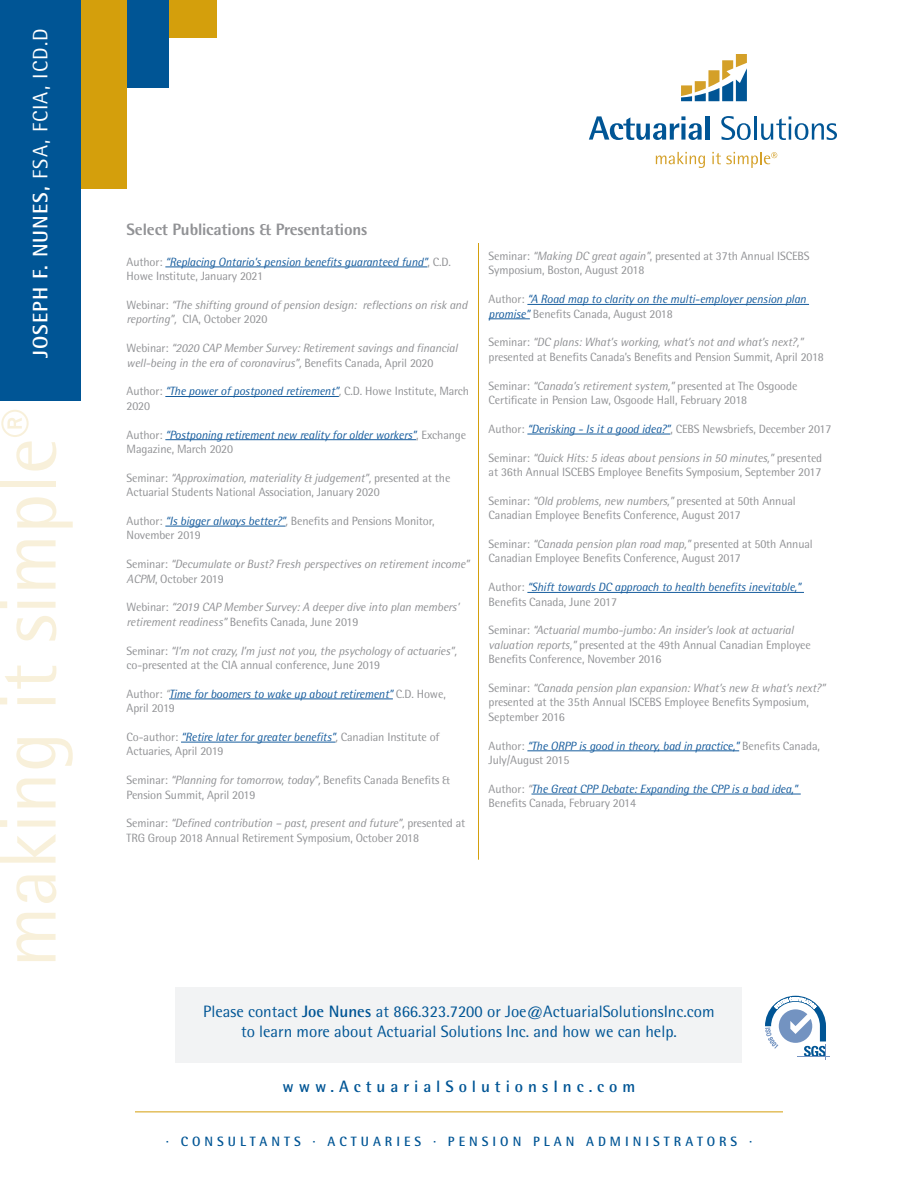
<style>
.page{position:relative;width:918px;height:1188px;background:#fff}
.page>*{position:absolute;margin:0;border:0;box-sizing:border-box;transform-origin:0 0}
.t1{font:700 21px "Rotis Semi Sans";letter-spacing:.05em;color:#fff}
.t2{font:16.5px "Rotis Semi Sans";color:#005595}
.t3{font:800 16.5px "Rotis Semi Sans";letter-spacing:-.01em;color:#919295}
.t4{font:700 16.5px "Rotis Semi Sans";letter-spacing:.3em;color:#005595}
.t5{font:700 13.5px "Rotis Semi Sans";letter-spacing:.3em;color:#005595}
.t6{font:12px/14.4px "Rotis Semi Sans";letter-spacing:-.01em;color:#919295}
.t7{font:italic 12px/14.4px "Rotis Semi Sans";letter-spacing:-.01em;color:#175d9e}
.t8{font:italic 12px/14.4px "Rotis Semi Sans";letter-spacing:-.01em;color:#919295}
.s1{font-weight:400}
.s2{font-style:normal;color:#919295}
.s3{font-style:normal}
.s4{font-style:italic;color:#175d9e}
.s5{font-style:italic}
.s6{font-weight:300;color:#919295}
.s7{color:#919295}
.s8{font-weight:700}
</style>
<div class="page">
<div style="left:122px;top:0;width:95px;height:37px;background:#d49f0c"></div>
<div style="left:74px;top:0;width:95px;height:88px;background:#005595"></div>
<div style="left:32px;top:0;width:95px;height:189px;background:#d49f0c"></div>
<svg style="left:589px;top:116px;width:113px;height:24px"></svg>
<hr style="left:705px;top:116px;width:4px;height:24px;background:#005595">
<svg style="left:721px;top:116px;width:30px;height:24px"></svg>
<hr style="left:754px;top:116px;width:3px;height:24px;background:#005595">
<svg style="left:761px;top:116px;width:76px;height:24px"></svg>
<svg style="left:681px;top:54px;width:66px;height:47px"></svg>
<svg style="left:656px;top:152px;width:49px;height:16px"></svg>
<svg style="left:712px;top:152px;width:65px;height:16px"></svg>
<svg style="left:16px;top:913px;width:40px;height:48px"></svg>
<svg style="left:16px;top:875px;width:40px;height:28px"></svg>
<svg style="left:0;top:834px;width:56px;height:29px"></svg>
<svg style="left:0;top:820px;width:56px;height:7px"></svg>
<svg style="left:16px;top:779px;width:40px;height:28px"></svg>
<svg style="left:16px;top:738px;width:57px;height:30px"></svg>
<svg style="left:0;top:698px;width:56px;height:6px"></svg>
<svg style="left:5px;top:666px;width:51px;height:23px"></svg>
<svg style="left:16px;top:616px;width:40px;height:25px"></svg>
<svg style="left:0;top:601px;width:56px;height:7px"></svg>
<svg style="left:16px;top:540px;width:40px;height:49px"></svg>
<svg style="left:16px;top:497px;width:57px;height:31px"></svg>
<div style="left:0;top:481px;width:56px;height:6px;background:#f8f0da"></div>
<svg style="left:1px;top:410px;width:55px;height:61px"></svg>
<div style="left:0;top:0;width:81px;height:401px;background:#005595"></div>
<div style="left:176px;top:988px;width:566px;height:75px;background:#f2f3f4"></div>
<hr style="left:797px;top:1057px;width:33px;height:1px;background:#7393c1">
<svg style="left:765px;top:996px;width:62px;height:63px"></svg>
<hr style="left:135px;top:1112px;width:648px;height:1px;background:#d49f0c">
<hr style="left:165px;top:267px;width:262px;height:1px;background:#175d9e">
<hr style="left:165px;top:396px;width:174px;height:1px;background:#175d9e">
<hr style="left:165px;top:439px;width:251px;height:1px;background:#175d9e">
<hr style="left:165px;top:526px;width:121px;height:1px;background:#175d9e">
<hr style="left:169px;top:699px;width:224px;height:1px;background:#175d9e">
<hr style="left:181px;top:742px;width:155px;height:1px;background:#175d9e">
<hr style="left:527px;top:304px;width:282px;height:1px;background:#175d9e">
<hr style="left:489px;top:319px;width:41px;height:1px;background:#175d9e">
<hr style="left:527px;top:434px;width:143px;height:1px;background:#175d9e">
<hr style="left:527px;top:592px;width:277px;height:1px;background:#175d9e">
<hr style="left:527px;top:751px;width:212px;height:1px;background:#175d9e">
<hr style="left:532px;top:794px;width:269px;height:1px;background:#175d9e">
<hr style="left:478px;top:243px;width:1px;height:617px;background:#d49f0c">
<p class="t1" style="left:28px;top:358px;width:331px;rotate:-90deg">JOSEPH F. NUNES, <span class="s1">FSA, FCIA, ICD.D</span></p>
<p class="t3" style="left:127px;top:219px;width:242px">Select Publications &amp; Presentations</p>
<p class="t7" style="left:127px;top:254px;width:326px"><span class="s2">Author:</span> “Replacing Ontario’s pension benefits guaranteed fund”<span class="s2">, C.D.<br>Howe Institute, January 2021</span></p>
<p class="t8" style="left:127px;top:297px;width:342px"><span class="s3">Webinar:</span> “The shifting ground of pension design: reflections on risk and reporting”, <span class="s3">CIA, October 2020</span></p>
<p class="t8" style="left:127px;top:341px;width:333px"><span class="s3">Webinar:</span> “2020 CAP Member Survey: Retirement savings and financial well-being in the era of coronavirus”, <span class="s3">Benefits Canada, April 2020</span></p>
<p class="t6" style="left:127px;top:384px;width:344px">Author: <span class="s4">“The power of postponed retirement”</span><span class="s5">,</span> C.D. Howe Institute, March<br>2020</p>
<p class="t7" style="left:127px;top:427px;width:341px"><span class="s2">Author:</span> “Postponing retirement new reality for older workers”<span class="s2">, Exchange<br>Magazine, March 2020</span></p>
<p class="t6" style="left:127px;top:470px;width:325px">Seminar: <span class="s5">“Approximation, materiality &amp; judgement”,</span> presented at the<br>Actuarial Students National Association, January 2020</p>
<p class="t6" style="left:127px;top:514px;width:309px">Author: <span class="s4">“Is bigger always better?”</span><span class="s5">,</span> Benefits and Pensions Monitor,<br>November 2019</p>
<p class="t8" style="left:127px;top:557px;width:344px"><span class="s3">Seminar:</span> “Decumulate or Bust? Fresh perspectives on retirement income”<br>ACPM<span class="s3">, October 2019</span></p>
<p class="t8" style="left:127px;top:600px;width:334px"><span class="s3">Webinar:</span> “2019 CAP Member Survey: A deeper dive into plan members’ retirement readiness” <span class="s3">Benefits Canada, June 2019</span></p>
<p class="t6" style="left:127px;top:643px;width:332px">Seminar: <span class="s5">“I’m not crazy, I’m just not you, the psychology of actuaries”, </span>co-presented at the CIA annual conference, June 2019</p>
<p class="t7" style="left:127px;top:686px;width:321px"><span class="s2">Author:</span> <span class="s6">“</span>Time for boomers to wake up about retirement” <span class="s2">C.D. Howe,</span></p>
<p class="t6" style="left:127px;top:701px;width:50px">April 2019</p>
<p class="t6" style="left:127px;top:730px;width:315px">Co-author: <span class="s4">“Retire later for greater benefits”</span><span class="s5">,</span> Canadian Institute of<br>Actuaries, April 2019</p>
<p class="t6" style="left:127px;top:773px;width:325px">Seminar: <span class="s5">“Planning for tomorrow, today”,</span> Benefits Canada Benefits &amp;<br>Pension Summit, April 2019</p>
<p class="t6" style="left:127px;top:816px;width:340px">Seminar: <span class="s5">“Defined contribution – past, present and future”,</span> presented at<br>TRG Group 2018 Annual Retirement Symposium, October 2018</p>
<p class="t6" style="left:489px;top:249px;width:323px">Seminar: <span class="s5">“Making DC great again”</span>, presented at 37th Annual ISCEBS<br>Symposium, Boston, August 2018</p>
<p class="t7" style="left:489px;top:292px;width:319px"><span class="s2">Author:</span> “A Road map to clarity on the multi-employer pension plan promise” <span class="s2">Benefits Canada, August 2018</span></p>
<p class="t6" style="left:489px;top:335px;width:337px">Seminar: <span class="s5">“DC plans: What’s working, what’s not and what’s next?,” </span>presented at Benefits Canada’s Benefits and Pension Summit, April 2018</p>
<p class="t6" style="left:489px;top:378px;width:310px">Seminar: <span class="s5">“Canada’s retirement system,”</span> presented at The Osgoode<br>Certificate in Pension Law, Osgoode Hall, February 2018</p>
<p class="t6" style="left:489px;top:421px;width:344px">Author: <span class="s4">“Derisking - Is it a good idea?”</span>, CEBS Newsbriefs, December 2017</p>
<p class="t6" style="left:489px;top:450px;width:335px">Seminar: <span class="s5">“Quick Hits: 5 ideas about pensions in 50 minutes,”</span> presented at 36th Annual ISCEBS Employee Benefits Symposium, September 2017</p>
<p class="t6" style="left:489px;top:493px;width:309px">Seminar: <span class="s5">“Old problems, new numbers,”</span> presented at 50th Annual<br>Canadian Employee Benefits Conference, August 2017</p>
<p class="t6" style="left:489px;top:537px;width:326px">Seminar: <span class="s5">“Canada pension plan road map,”</span> presented at 50th Annual<br>Canadian Employee Benefits Conference, August 2017</p>
<p class="t7" style="left:489px;top:580px;width:314px"><span class="s2">Author:</span> “Shift towards DC approach to health benefits inevitable,”<br><span class="s2">Benefits Canada, June 2017</span></p>
<p class="t6" style="left:489px;top:623px;width:324px">Seminar: <span class="s5">“Actuarial mumbo-jumbo: An insider’s look at actuarial valuation reports,”</span> presented at the 49th Annual Canadian Employee<br>Benefits Conference, November 2016</p>
<p class="t6" style="left:489px;top:681px;width:338px">Seminar: <span class="s5">“Canada pension plan expansion: What’s new &amp; what’s next?” </span>presented at the 35th Annual ISCEBS Employee Benefits Symposium,<br>September 2016</p>
<p class="t7" style="left:489px;top:738px;width:333px"><span class="s2">Author:</span> “The ORPP is good in theory, bad in practice,” <span class="s2">Benefits Canada,<br>July/August 2015</span></p>
<p class="t7" style="left:489px;top:781px;width:311px"><span class="s2">Author:</span> <span class="s7">“</span>The Great CPP Debate: Expanding the CPP is a bad idea,”<br><span class="s2">Benefits Canada, February 2014</span></p>
<p class="t2" style="left:203px;top:1001px;width:513px">Please contact <span class="s8">Joe Nunes</span> at 866.323.7200 or Joe@ActuarialSolutionsInc.com</p>
<p class="t2" style="left:241px;top:1021px;width:437px">to learn more about Actuarial Solutions Inc. and how we can help.</p>
<p class="t4" style="left:283px;top:1076px;width:354px">www.ActuarialSolutionsInc.com</p>
<p class="t5" style="left:166px;top:1133px;width:588px">· CONSULTANTS · ACTUARIES · PENSION PLAN ADMINISTRATORS ·</p>
</div>
